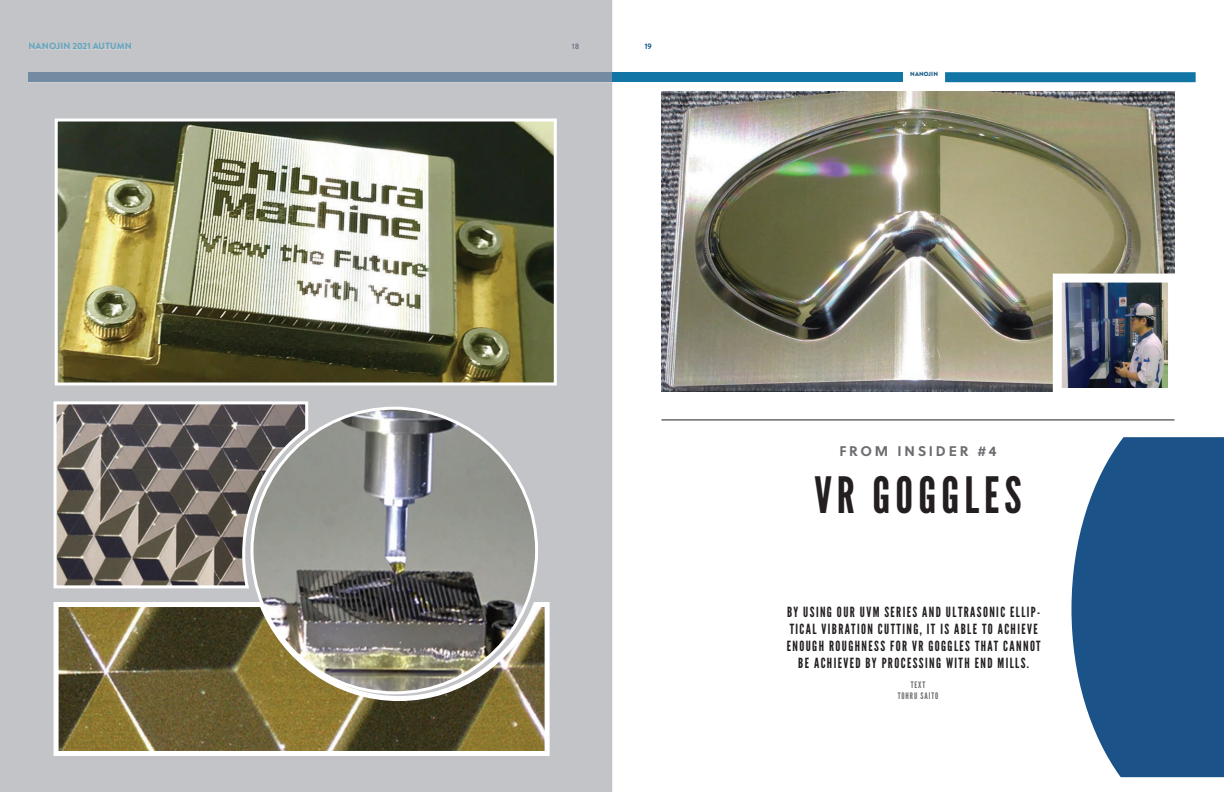
<style>
.page{position:relative;width:1224px;height:792px;background:#fff}
.page>*{position:absolute;margin:0;border:0;box-sizing:border-box;transform-origin:0 0}
.t1{font:50px "League Gothic";letter-spacing:.1em;color:#231f20}
.t2{font:14px/16.8px "League Gothic";letter-spacing:.1em;color:#231f20;text-align:center}
.t3{font:700 14px "Soleil";letter-spacing:.2em;color:#6c6d70}
.t4{font:700 9px "Brandon Grotesque";letter-spacing:.025em;color:#5ca4c1}
.t5{font:9px/10.8px "League Gothic";letter-spacing:.1em;color:#6c6d70;text-align:center}
.t6{font:700 8px "Brandon Grotesque";color:#6e788e}
.t7{font:700 8px "Brandon Grotesque";color:#0b5581}
.t8{font:900 6px "Brandon Grotesque";letter-spacing:.02em;color:#0b5581}
</style>
<div class="page">
<div style="left:28px;top:72px;width:875px;height:10px;background:#1176a6"></div>
<div style="left:945px;top:72px;width:251px;height:10px;background:#1176a6"></div>
<div style="left:0;top:0;width:612px;height:792px;background:#c3c4c7"></div>
<div style="left:28px;top:72px;width:584px;height:10px;background:#738aa3"></div>
<div style="left:29px;top:43px;width:102px;height:6px;background:#c3c4c7"></div>
<div style="left:572px;top:43px;width:7px;height:6px;background:#c3c4c7"></div>
<img style="left:661px;top:91px;width:514px;height:301px">
<hr style="left:661px;top:419px;width:514px;height:1px;background:#231f20">
<img style="left:1063px;top:284px;width:104px;height:104px">
<svg style="left:52px;top:400px;width:259px;height:190px;background:#7c7572"></svg>
<svg style="left:1071px;top:437px;width:153px;height:340px;background:#336493"></svg>
<img style="left:59px;top:122px;width:494px;height:260px">
<div style="left:55px;top:118px;width:502px;height:268px;border:3px solid #fff"></div>
<svg style="left:51px;top:600px;width:501px;height:158px;background:#847953"></svg>
<img style="left:252px;top:408px;width:285px;height:285px;border-radius:142px">
<p class="t4" style="left:28px;top:40px;width:105px">NANOJIN 2021 AUTUMN</p>
<p class="t6" style="left:572px;top:40px;width:9px">18</p>
<p class="t7" style="left:645px;top:40px;width:9px">19</p>
<p class="t8" style="left:910px;top:70px;width:29px">NANOJIN</p>
<p class="t3" style="left:839px;top:440px;width:159px">FROM INSIDER #4</p>
<h1 class="t1" style="left:814px;top:465px;width:209px">VR GOGGLES</h1>
<p class="t2" style="left:787px;top:604px;width:255px">BY USING OUR UVM SERIES AND ULTRASONIC ELLIP-TICAL VIBRATION CUTTING, IT IS ABLE TO ACHIEVE ENOUGH ROUGHNESS FOR VR GOGGLES THAT CANNOT BE ACHIEVED BY PROCESSING WITH END MILLS.</p>
<p class="t5" style="left:898px;top:680px;width:42px">TEXT<br>TOHRU SAITO</p>
</div>
